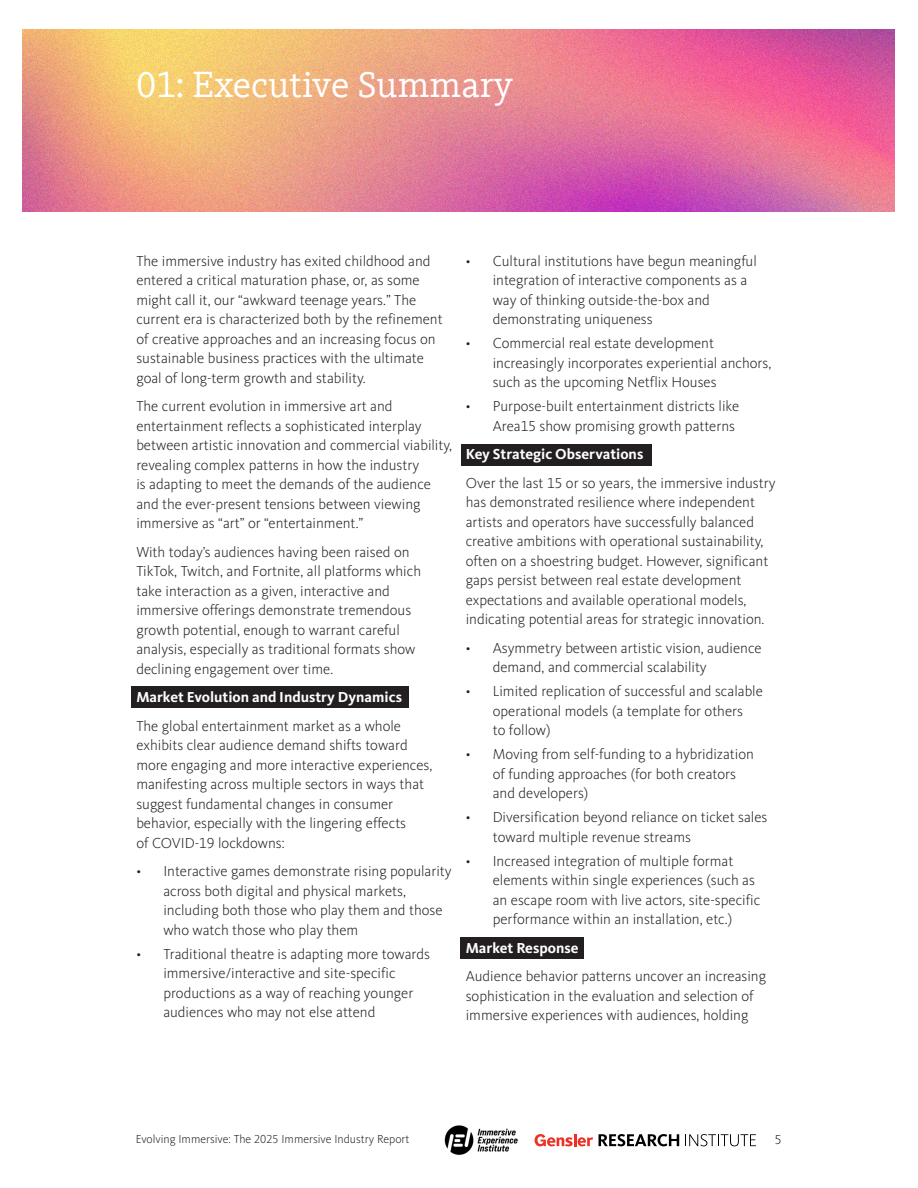
<style>
.page{position:relative;width:918px;height:1188px;background:#fff}
.page>*{position:absolute;margin:0;border:0;box-sizing:border-box;transform-origin:0 0}
.body_text{font:37.5px "Kievit Slab Offc";color:#fff}
.body_text-2{font:15px/19.5px "Kievit OT Light";color:#231f20}
.body_text-3{font:700 15px "Kievit OT";color:#fff}
.t1{font:13.5px "Kievit OT Light";color:#231f20}
.t2{font:12px "Kievit OT Light";color:#231f20}
</style>
<div class="page">
<div style="left:131px;top:686px;width:278px;height:22px;background:#231f20"></div>
<div style="left:461px;top:444px;width:191px;height:21px;background:#231f20"></div>
<div style="left:461px;top:937px;width:123px;height:22px;background:#231f20"></div>
<svg style="left:599px;top:1134px;width:80px;height:12px"></svg>
<svg style="left:685px;top:1134px;width:71px;height:12px"></svg>
<svg style="left:541px;top:1134px;width:52px;height:12px"></svg>
<img style="left:23px;top:30px;width:872px;height:181px">
<img style="left:444px;top:1125px;width:97px;height:30px">
<p class="body_text" style="left:136px;top:63px;width:378px">01: Executive Summary</p>
<p class="body_text-2" style="left:136px;top:251px;width:308px">The immersive industry has exited childhood and entered a critical maturation phase, or, as some might call it, our “awkward teenage years.” The current era is characterized both by the refinement of creative approaches and an increasing focus on sustainable business practices with the ultimate goal of long-term growth and stability.</p>
<p class="body_text-2" style="left:136px;top:397px;width:317px">The current evolution in immersive art and entertainment reflects a sophisticated interplay between artistic innovation and commercial viability, revealing complex patterns in how the industry<br>is adapting to meet the demands of the audience and the ever-present tensions between viewing immersive as “art” or “entertainment.”</p>
<p class="body_text-2" style="left:136px;top:542px;width:286px">With today’s audiences having been raised on TikTok, Twitch, and Fortnite, all platforms which take interaction as a given, interactive and immersive offerings demonstrate tremendous growth potential, enough to warrant careful analysis, especially as traditional formats show declining engagement over time.</p>
<p class="body_text-3" style="left:136px;top:688px;width:267px">Market Evolution and Industry Dynamics</p>
<p class="body_text-2" style="left:136px;top:716px;width:298px">The global entertainment market as a whole exhibits clear audience demand shifts toward more engaging and more interactive experiences, manifesting across multiple sectors in ways that suggest fundamental changes in consumer behavior, especially with the lingering effects<br>of COVID-19 lockdowns:</p>
<p class="body_text-2" style="left:163px;top:862px;width:290px;text-indent:-27px">• Interactive games demonstrate rising popularity across both digital and physical markets, including both those who play them and those who watch those who play them</p>
<p class="body_text-2" style="left:163px;top:944px;width:268px;text-indent:-27px">• Traditional theatre is adapting more towards immersive/interactive and site-specific productions as a way of reaching younger audiences who may not else attend</p>
<p class="body_text-2" style="left:493px;top:251px;width:266px;text-indent:-27px">• Cultural institutions have begun meaningful integration of interactive components as a way of thinking outside-the-box and demonstrating uniqueness</p>
<p class="body_text-2" style="left:493px;top:334px;width:280px;text-indent:-27px">• Commercial real estate development increasingly incorporates experiential anchors, such as the upcoming Netflix Houses</p>
<p class="body_text-2" style="left:466px;top:397px;width:275px;text-align:right">• Purpose-built entertainment districts like<br>Area15 show promising growth patterns</p>
<p class="body_text-3" style="left:466px;top:445px;width:179px">Key Strategic Observations</p>
<p class="body_text-2" style="left:466px;top:473px;width:311px">Over the last 15 or so years, the immersive industry has demonstrated resilience where independent artists and operators have successfully balanced creative ambitions with operational sustainability, often on a shoestring budget. However, significant gaps persist between real estate development expectations and available operational models, indicating potential areas for strategic innovation.</p>
<p class="body_text-2" style="left:493px;top:638px;width:270px;text-indent:-27px">• Asymmetry between artistic vision, audience demand, and commercial scalability</p>
<p class="body_text-2" style="left:493px;top:682px;width:272px;text-indent:-27px">• Limited replication of successful and scalable operational models (a template for others<br>to follow)</p>
<p class="body_text-2" style="left:493px;top:745px;width:263px;text-indent:-27px">• Moving from self-funding to a hybridization of funding approaches (for both creators and developers)</p>
<p class="body_text-2" style="left:493px;top:808px;width:276px;text-indent:-27px">• Diversification beyond reliance on ticket sales toward multiple revenue streams</p>
<p class="body_text-2" style="left:493px;top:851px;width:269px;text-indent:-27px">• Increased integration of multiple format elements within single experiences (such as an escape room with live actors, site-specific performance within an installation, etc.)</p>
<p class="body_text-3" style="left:466px;top:939px;width:114px">Market Response</p>
<p class="body_text-2" style="left:466px;top:967px;width:302px">Audience behavior patterns uncover an increasing sophistication in the evaluation and selection of immersive experiences with audiences, holding</p>
<p class="t2" style="left:136px;top:1133px;width:275px">Evolving Immersive: The 2025 Immersive Industry Report</p>
<p class="t1" style="left:775px;top:1132px;width:8px">5</p>
</div>
